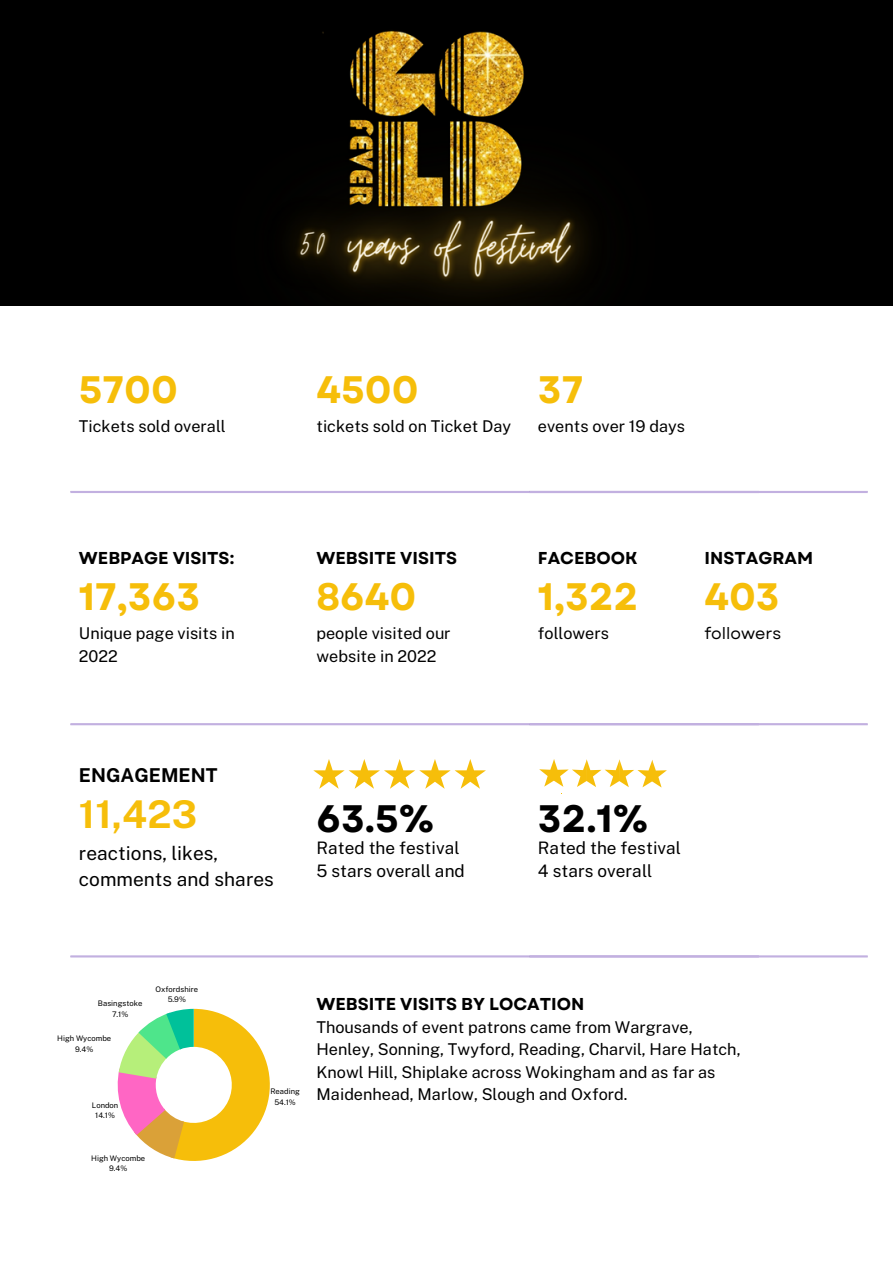
<style>
.page{position:relative;width:893px;height:1264px;background:#fff}
.page>*{position:absolute;margin:0;border:0;box-sizing:border-box;transform-origin:0 0}
.t1{font:700 38.25px "Garet";color:#f6be0a}
.t2{font:700 38.25px "Garet";color:#000}
.t3{font:700 38.25px "Public Sans";color:#f6be0a}
.t4{font:19.05px/25.8px "Public Sans";color:#000}
.t5{font:700 19.05px "Public Sans";color:#000}
.t6{font:700 17.25px "Garet";color:#000}
.t7{font:17.25px "Public Sans";color:#000}
.t8{font:16.2px/22.5px "Public Sans";color:#000}
.t9{font:16.2px "Garet";color:#000}
.t10{font:7.65px "Public Sans";color:#000}
</style>
<div class="page">
<img style="left:0;top:0;width:892px;height:306px">
<hr style="left:70px;top:491px;width:688px;height:2px;background:#c2b0e0">
<hr style="left:70px;top:723px;width:688px;height:2px;background:#c2b0e0">
<hr style="left:70px;top:955px;width:688px;height:2px;background:#c2b0e0">
<svg style="left:118px;top:1008px;width:152px;height:152px"></svg>
<hr style="left:529px;top:491px;width:338px;height:2px;background:#c2b0e0">
<hr style="left:529px;top:723px;width:338px;height:2px;background:#c2b0e0">
<hr style="left:529px;top:955px;width:338px;height:2px;background:#c2b0e0">
<svg style="left:313px;top:759px;width:173px;height:29px"></svg>
<svg style="left:539px;top:759px;width:128px;height:28px"></svg>
<p class="t1" style="left:79px;top:362px;width:100px">5700</p>
<p class="t8" style="left:79px;top:415px;width:148px">Tickets sold overall</p>
<p class="t1" style="left:316px;top:362px;width:103px">4500</p>
<p class="t8" style="left:316px;top:415px;width:196px">tickets sold on Ticket Day</p>
<p class="t1" style="left:538px;top:362px;width:47px">37</p>
<p class="t8" style="left:538px;top:415px;width:149px">events over 19 days</p>
<p class="t6" style="left:79px;top:545px;width:157px">WEBPAGE VISITS:</p>
<p class="t1" style="left:79px;top:569px;width:123px">17,363</p>
<p class="t8" style="left:79px;top:622px;width:157px">Unique page visits in</p>
<p class="t8" style="left:79px;top:644px;width:40px">2022</p>
<p class="t6" style="left:316px;top:545px;width:142px">WEBSITE VISITS</p>
<p class="t1" style="left:316px;top:569px;width:101px">8640</p>
<p class="t8" style="left:316px;top:622px;width:135px">people visited our</p>
<p class="t8" style="left:316px;top:644px;width:121px">website in 2022</p>
<p class="t6" style="left:538px;top:545px;width:101px">FACEBOOK</p>
<p class="t1" style="left:538px;top:569px;width:102px">1,322</p>
<p class="t8" style="left:538px;top:622px;width:72px">followers</p>
<p class="t6" style="left:704px;top:545px;width:110px">INSTAGRAM</p>
<p class="t1" style="left:704px;top:569px;width:77px">403</p>
<p class="t9" style="left:704px;top:622px;width:78px">followers</p>
<p class="t5" style="left:79px;top:763px;width:140px">ENGAGEMENT</p>
<p class="t3" style="left:79px;top:791px;width:120px">11,423</p>
<p class="t4" style="left:79px;top:840px;width:196px">reactions, likes, comments and shares</p>
<p class="t2" style="left:316px;top:791px;width:119px">63.5%</p>
<p class="t7" style="left:316px;top:837px;width:144px">Rated the festival</p>
<p class="t7" style="left:316px;top:861px;width:150px">5 stars overall and</p>
<p class="t2" style="left:538px;top:791px;width:112px">32.1%</p>
<p class="t7" style="left:538px;top:837px;width:144px">Rated the festival</p>
<p class="t7" style="left:538px;top:861px;width:116px">4 stars overall</p>
<p class="t10" style="left:98px;top:998px;width:46px">Basingstoke</p>
<p class="t10" style="left:112px;top:1009px;width:18px">7.1%</p>
<p class="t10" style="left:57px;top:1034px;width:56px">High Wycombe</p>
<p class="t10" style="left:75px;top:1044px;width:20px">9.4%</p>
<p class="t10" style="left:156px;top:984px;width:44px">Oxfordshire</p>
<p class="t10" style="left:168px;top:995px;width:20px">5.9%</p>
<p class="t10" style="left:270px;top:1086px;width:31px">Reading</p>
<p class="t10" style="left:92px;top:1100px;width:28px">London</p>
<p class="t10" style="left:274px;top:1097px;width:23px">54.1%</p>
<p class="t10" style="left:95px;top:1110px;width:21px">14.1%</p>
<p class="t10" style="left:91px;top:1153px;width:56px">High Wycombe</p>
<p class="t10" style="left:109px;top:1163px;width:20px">9.4%</p>
<p class="t6" style="left:316px;top:991px;width:269px">WEBSITE VISITS BY LOCATION</p>
<p class="t8" style="left:316px;top:1015px;width:425px">Thousands of event patrons came from Wargrave, Henley, Sonning, Twyford, Reading, Charvil, Hare Hatch, Knowl Hill, Shiplake across Wokingham and as far as Maidenhead, Marlow, Slough and Oxford.</p>
</div>
